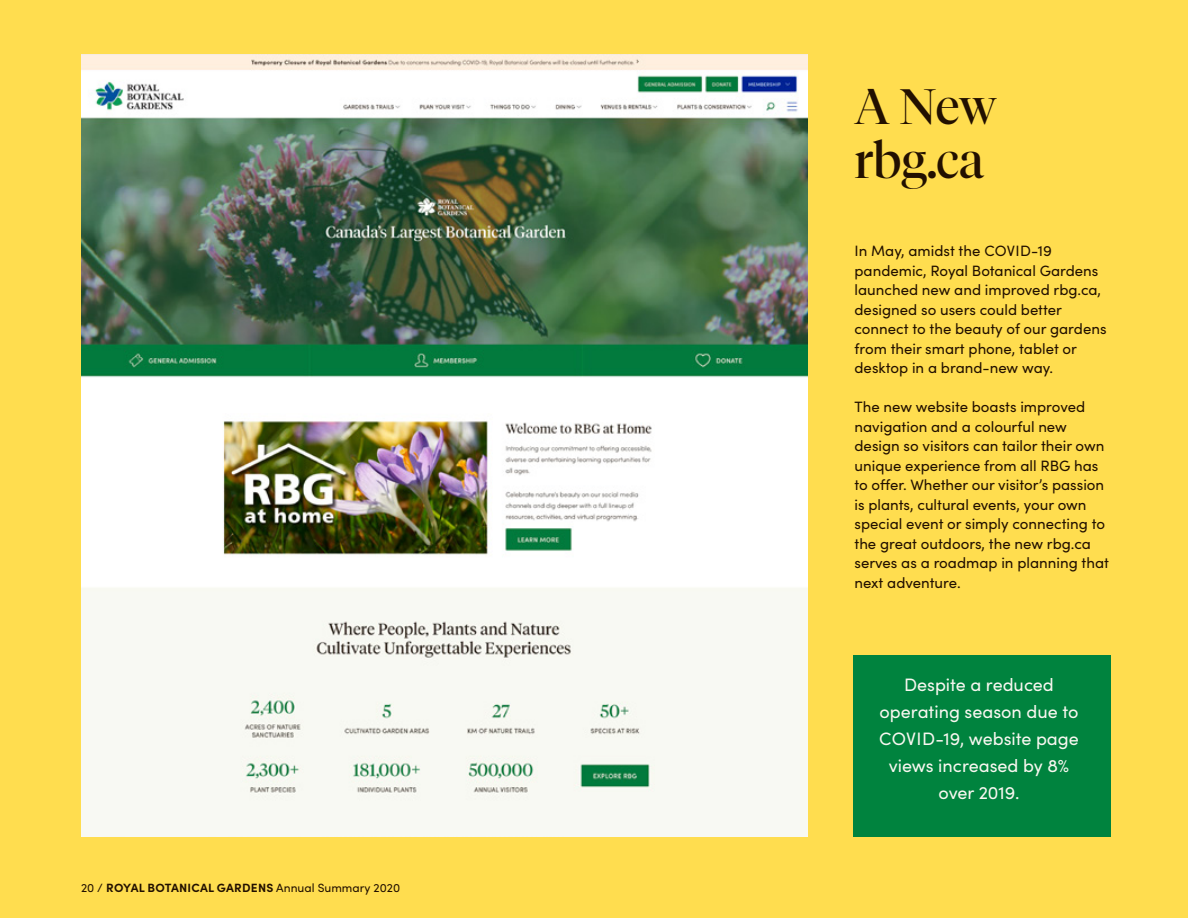
<style>
.page{position:relative;width:1188px;height:918px;background:#ffdd4f}
.page>*{position:absolute;margin:0;border:0;box-sizing:border-box;transform-origin:0 0}
.t1{font:49.5px/54px "Tiempos Fine";color:#221000}
.t2{font:18px/27px "Sofia Pro";color:#f8f7f0;text-align:center}
.t3{font:15px/19.5px "Sofia Pro";color:#221000}
.t4{font:700 12px "Sofia Pro";letter-spacing:.02em;color:#221000}
.s1{font-weight:400}
</style>
<div class="page">
<img style="left:81px;top:54px;width:727px;height:782px">
<div style="left:853px;top:656px;width:258px;height:181px;background:#00833e"></div>
<p class="t4" style="left:81px;top:879px;width:321px"><span class="s1">20 /</span> ROYAL BOTANICAL GARDENS <span class="s1">Annual Summary 2020</span></p>
<h1 class="t1" style="left:855px;top:79px;width:144px">A New rbg.ca</h1>
<p class="t3" style="left:855px;top:240px;width:254px">In May, amidst the COVID-19 pandemic, Royal Botanical Gardens launched new and improved rbg.ca, designed so users could better connect to the beauty of our gardens from their smart phone, tablet or desktop in a brand-new way.</p>
<p class="t3" style="left:855px;top:396px;width:256px">The new website boasts improved navigation and a colourful new design so visitors can tailor their own unique experience from all RBG has to offer. Whether our visitor’s passion is plants, cultural events, your own special event or simply connecting to the great outdoors, the new rbg.ca serves as a roadmap in planning that next adventure.</p>
<p class="t2" style="left:879px;top:670px;width:201px">Despite a reduced operating season due to<br>COVID-19, website page views increased by 8% over 2019.</p>
</div>
